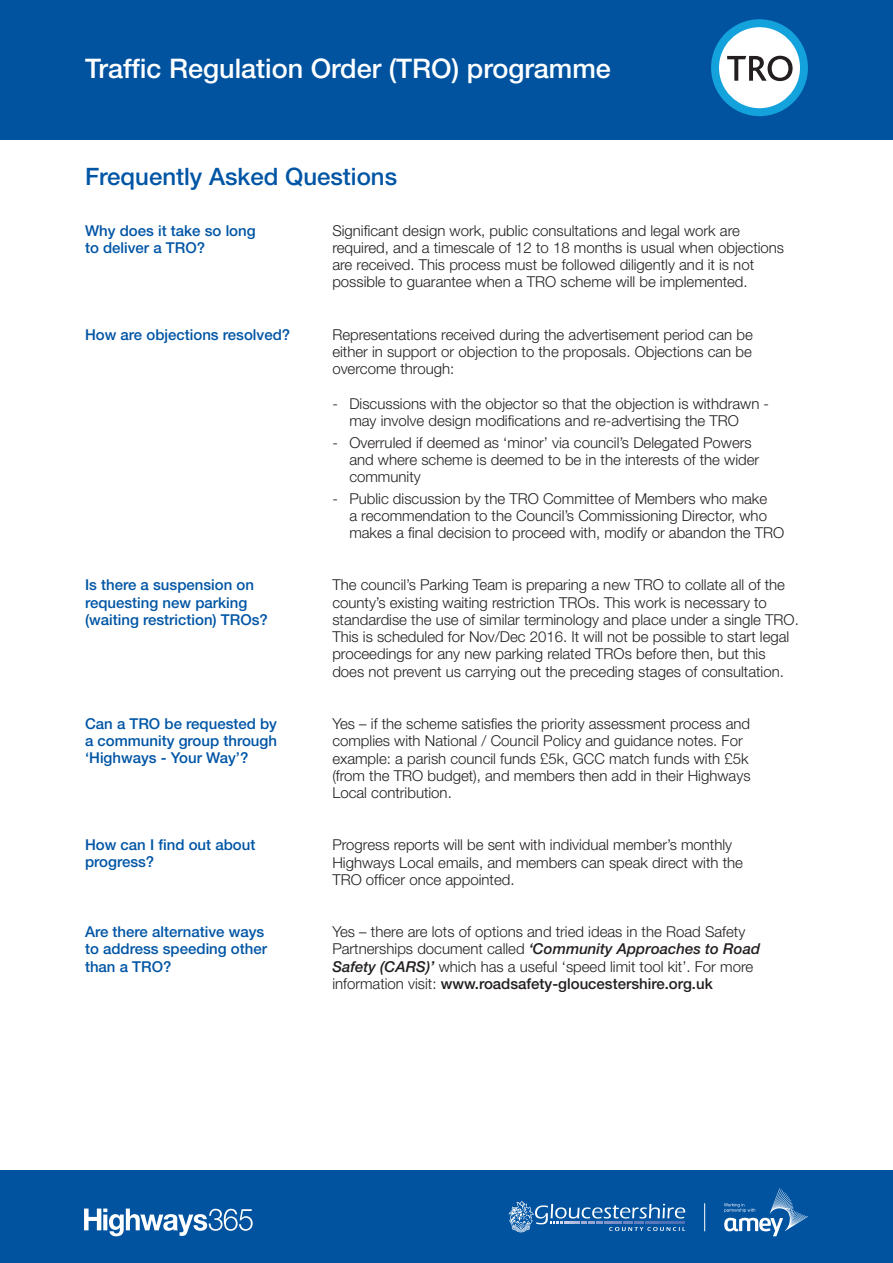
<style>
.page{position:relative;width:893px;height:1263px;background:#fff}
.page>*{position:absolute;margin:0;border:0;box-sizing:border-box;transform-origin:0 0}
.t1{font:500 27px "Helvetica Neue";color:#fff}
.t2{font:500 24px "Helvetica Neue";color:#0155a5}
.t3{font:300 15px/17.2px "Helvetica Neue";color:#231f20}
.t4{font:500 15px/17.2px "Helvetica Neue";color:#0155a5}
.s1{font-weight:500;font-style:italic}
.s2{font-weight:500}
</style>
<div class="page">
<div style="left:0;top:0;width:893px;height:139px;background:#0153a0"></div>
<div style="left:0;top:1170px;width:893px;height:93px;background:#0153a0"></div>
<svg style="left:724px;top:1188px;width:84px;height:48px"></svg>
<svg style="left:704px;top:1203px;width:1px;height:28px"></svg>
<svg style="left:508px;top:1201px;width:177px;height:31px"></svg>
<svg style="left:84px;top:1208px;width:169px;height:28px"></svg>
<svg style="left:711px;top:19px;width:97px;height:97px"></svg>
<p class="t1" style="left:85px;top:53px;width:527px">Traffic Regulation Order (TRO) programme</p>
<p class="t2" style="left:85px;top:162px;width:314px">Frequently Asked Questions</p>
<p class="t4" style="left:85px;top:221px;width:172px">Why does it take so long</p>
<p class="t4" style="left:85px;top:239px;width:122px">to deliver a TRO?</p>
<p class="t3" style="left:332px;top:221px;width:453px">Significant design work, public consultations and legal work are required, and a timescale of 12 to 18 months is usual when objections are received. This process must be followed diligently and it is not possible to guarantee when a TRO scheme will be implemented.</p>
<p class="t4" style="left:85px;top:325px;width:207px">How are objections resolved?</p>
<p class="t3" style="left:332px;top:325px;width:422px;text-align:justify">Representations received during the advertisement period can be either in support or objection to the proposals. Objections can be overcome through:</p>
<p class="t3" style="left:349px;top:394px;width:421px;text-indent:-17px">- Discussions with the objector so that the objection is withdrawn - may involve design modifications and re-advertising the TRO</p>
<p class="t3" style="left:349px;top:433px;width:411px;text-indent:-17px">- Overruled if deemed as ‘minor’ via council’s Delegated Powers and where scheme is deemed to be in the interests of the wider community</p>
<p class="t3" style="left:349px;top:489px;width:436px;text-indent:-17px">- Public discussion by the TRO Committee of Members who make<br>a recommendation to the Council’s Commissioning Director, who makes a final decision to proceed with, modify or abandon the TRO</p>
<p class="t4" style="left:85px;top:576px;width:170px">Is there a suspension on requesting new parking</p>
<p class="t4" style="left:85px;top:611px;width:184px">(waiting restriction) TROs?</p>
<p class="t3" style="left:332px;top:576px;width:468px">The council’s Parking Team is preparing a new TRO to collate all of the county’s existing waiting restriction TROs. This work is necessary to standardise the use of similar terminology and place under a single TRO.<br>This is scheduled for Nov/Dec 2016. It will not be possible to start legal proceedings for any new parking related TROs before then, but this does not prevent us carrying out the preceding stages of consultation.</p>
<p class="t4" style="left:85px;top:715px;width:194px;text-align:justify">Can a TRO be requested by a community group through ‘Highways - Your Way’?</p>
<p class="t3" style="left:332px;top:715px;width:420px">Yes – if the scheme satisfies the priority assessment process and complies with National / Council Policy and guidance notes. For example: a parish council funds £5k, GCC match funds with £5k (from the TRO budget), and members then add in their Highways Local contribution.</p>
<p class="t4" style="left:85px;top:836px;width:172px">How can I find out about progress?</p>
<p class="t3" style="left:332px;top:836px;width:412px">Progress reports will be sent with individual member’s monthly<br>Highways Local emails, and members can speak direct with the<br>TRO officer once appointed.</p>
<p class="t4" style="left:85px;top:923px;width:181px">Are there alternative ways</p>
<p class="t4" style="left:85px;top:940px;width:184px">to address speeding other</p>
<p class="t4" style="left:85px;top:957px;width:88px">than a TRO?</p>
<p class="t3" style="left:332px;top:923px;width:429px">Yes – there are lots of options and tried ideas in the Road Safety Partnerships document called <span class="s1">‘Community Approaches to Road Safety (CARS)’</span> which has a useful ‘speed limit tool kit’. For more information visit: <span class="s2">www.roadsafety-gloucestershire.org.uk</span></p>
</div>
